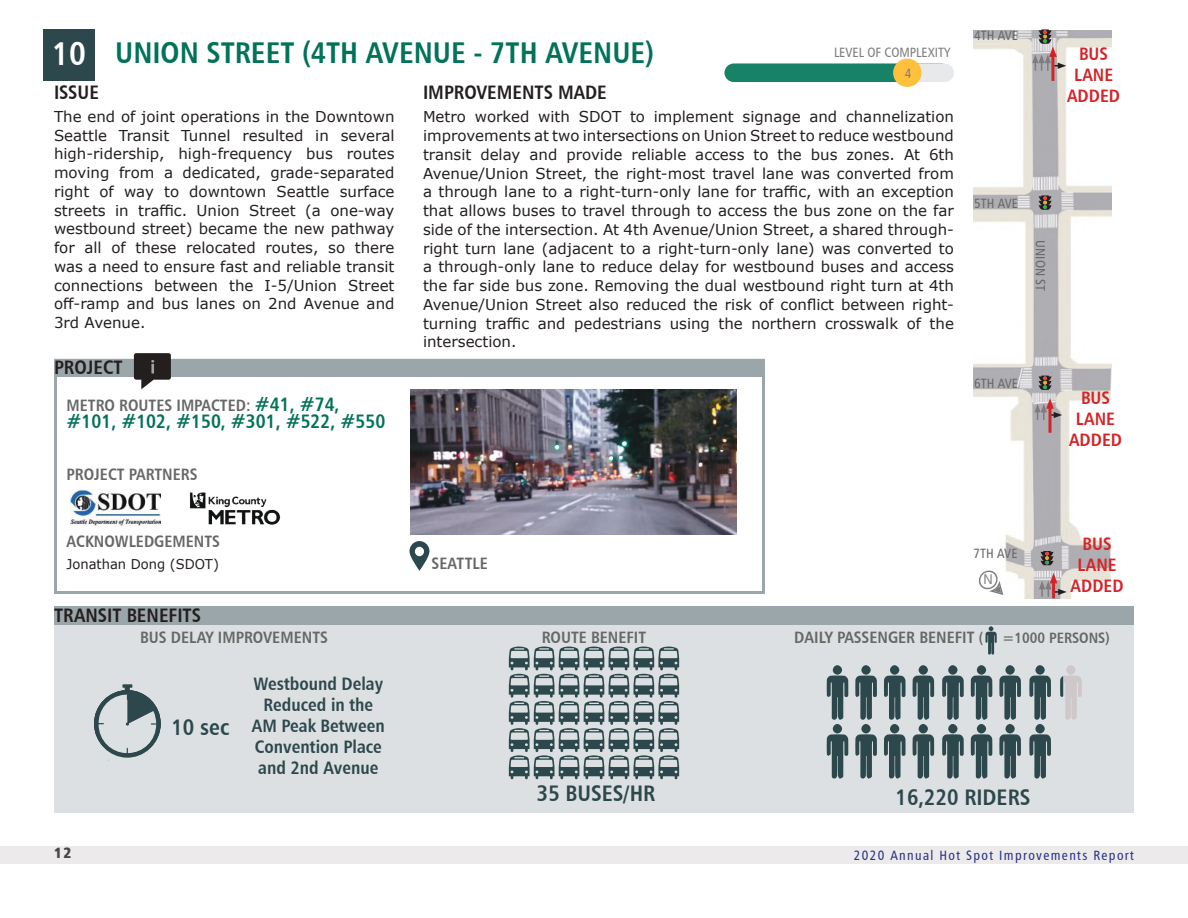
<style>
.page{position:relative;width:1188px;height:918px;background:#fff}
.page>*{position:absolute;margin:0;border:0;box-sizing:border-box;transform-origin:0 0}
.t1{font:30px "Humanist 777 BT Bold Condensed B";color:#027259}
.t2{font:30px "Humanist 777 BT Bold Condensed B";color:#fff}
.t3{font:22.5px "Humanist 777 BT Bold Condensed B";color:#2c484c}
.t4{font:19.5px "Humanist 777 BT Bold Condensed B";color:#241f1f}
.t5{font:19.5px "Humanist 777 BT Bold Condensed B";color:#027259}
.t6{font:18px/21px "Humanist 777 BT Bold Condensed B";color:#2c484c;text-align:center}
.t7{font:18px/21px "Humanist 777 BT Bold Condensed B";color:#d42429;text-align:center}
.t8{font:16.5px "Humanist 777 BT Bold Condensed B";color:#666866}
.t9{font:15px/18.8px "Verdana";color:#241f1f;text-align:justify}
.t10{font:15px "Humanist 777 BT Bold Condensed B";color:#666866}
.t11{font:15px "Humanist 777 BT Extra Black Cond B";color:#4a4647}
.t12{font:14.25px "Humanist 777 BT Roman Condensed B";color:#908a86;scale:1.16 1}
.t13{font:13.5px "Humanist 777 BT Roman Condensed B";letter-spacing:.1em;color:#283089}
.t14{font:13.5px "Humanist 777 BT Roman Condensed B";color:#666866}
.t15{font:13.5px "Humanist 777 BT Roman Condensed B";color:#7d7c7e}
.t16{font:13.5px "Verdana";color:#241f1f}
.s1{font-size:33px;color:#fff}
.s2{color:#fff}
.s3{font-size:19.5px;color:#027259}
.s4{font-size:15px}
</style>
<div class="page">
<div style="left:54px;top:610px;width:1080px;height:203px;background:#dde0e2"></div>
<div style="left:54px;top:606px;width:1080px;height:18px;background:#9ba6ab"></div>
<div style="left:0;top:846px;width:1188px;height:18px;background:#eceaea"></div>
<svg style="left:985px;top:626px;width:12px;height:29px"></svg>
<svg style="left:409px;top:541px;width:21px;height:30px"></svg>
<div style="left:725px;top:64px;width:229px;height:18px;background:#e7e9eb;border-radius:9px"></div>
<div style="left:54px;top:359px;width:711px;height:235px;border:3px solid #9ba6ab"></div>
<img style="left:974px;top:30px;width:138px;height:568px">
<div style="left:44px;top:29px;width:51px;height:52px;background:#2c484c"></div>
<svg style="left:978px;top:570px;width:25px;height:25px"></svg>
<svg style="left:1039px;top:195px;width:13px;height:15px"></svg>
<svg style="left:1039px;top:376px;width:13px;height:14px"></svg>
<svg style="left:1041px;top:551px;width:13px;height:14px"></svg>
<div style="left:54px;top:359px;width:711px;height:17px;background:#9ba6ab"></div>
<svg style="left:134px;top:353px;width:37px;height:36px"></svg>
<img style="left:70px;top:490px;width:91px;height:35px">
<img style="left:189px;top:492px;width:91px;height:33px">
<img style="left:410px;top:390px;width:327px;height:144px">
<svg style="left:509px;top:647px;width:170px;height:132px"></svg>
<div style="left:1066px;top:665px;width:10px;height:10px;background:#cfc8c8;border-radius:50%"></div>
<svg style="left:1060px;top:675px;width:22px;height:45px"></svg>
<svg style="left:913px;top:675px;width:21px;height:45px"></svg>
<div style="left:919px;top:665px;width:9px;height:10px;background:#2c484c;border-radius:50%"></div>
<svg style="left:884px;top:675px;width:22px;height:45px"></svg>
<div style="left:890px;top:665px;width:9px;height:10px;background:#2c484c;border-radius:50%"></div>
<svg style="left:855px;top:675px;width:22px;height:45px"></svg>
<svg style="left:861px;top:665px;width:10px;height:10px"></svg>
<svg style="left:999px;top:675px;width:22px;height:45px"></svg>
<svg style="left:1005px;top:665px;width:10px;height:10px"></svg>
<svg style="left:971px;top:675px;width:21px;height:45px"></svg>
<div style="left:977px;top:665px;width:9px;height:10px;background:#2c484c;border-radius:50%"></div>
<svg style="left:942px;top:675px;width:22px;height:45px"></svg>
<svg style="left:948px;top:665px;width:10px;height:10px"></svg>
<svg style="left:1029px;top:675px;width:22px;height:45px"></svg>
<svg style="left:1035px;top:665px;width:10px;height:10px"></svg>
<svg style="left:913px;top:734px;width:21px;height:45px"></svg>
<div style="left:919px;top:724px;width:9px;height:9px;background:#2c484c;border-radius:50%"></div>
<svg style="left:884px;top:734px;width:22px;height:45px"></svg>
<div style="left:890px;top:724px;width:9px;height:9px;background:#2c484c;border-radius:50%"></div>
<svg style="left:855px;top:734px;width:22px;height:45px"></svg>
<div style="left:861px;top:724px;width:10px;height:9px;background:#2c484c;border-radius:50%"></div>
<svg style="left:999px;top:734px;width:22px;height:45px"></svg>
<div style="left:1005px;top:724px;width:10px;height:9px;background:#2c484c;border-radius:50%"></div>
<svg style="left:971px;top:734px;width:21px;height:45px"></svg>
<div style="left:977px;top:724px;width:9px;height:9px;background:#2c484c;border-radius:50%"></div>
<svg style="left:942px;top:734px;width:22px;height:45px"></svg>
<div style="left:948px;top:724px;width:10px;height:9px;background:#2c484c;border-radius:50%"></div>
<svg style="left:1029px;top:734px;width:22px;height:45px"></svg>
<div style="left:1035px;top:724px;width:10px;height:9px;background:#2c484c;border-radius:50%"></div>
<svg style="left:827px;top:675px;width:21px;height:45px"></svg>
<div style="left:833px;top:665px;width:9px;height:10px;background:#2c484c;border-radius:50%"></div>
<svg style="left:827px;top:734px;width:21px;height:45px"></svg>
<div style="left:833px;top:724px;width:9px;height:9px;background:#2c484c;border-radius:50%"></div>
<hr style="left:1049px;top:406px;width:3px;height:27px;background:#d42429">
<svg style="left:1034px;top:398px;width:28px;height:22px"></svg>
<svg style="left:94px;top:684px;width:67px;height:77px"></svg>
<div style="left:94px;top:690px;width:67px;height:67px;border:3px solid #2c484c;border-radius:50%"></div>
<div style="left:725px;top:64px;width:183px;height:18px;background:#188269;border-radius:9px"></div>
<div style="left:893px;top:59px;width:29px;height:28px;background:#ffc03e;border-radius:50%"></div>
<hr style="left:1052px;top:581px;width:3px;height:17px;background:#d42429">
<svg style="left:1039px;top:573px;width:28px;height:24px"></svg>
<hr style="left:1051px;top:55px;width:3px;height:26px;background:#d42429">
<svg style="left:1032px;top:29px;width:34px;height:42px"></svg>
<h1 class="t1" style="left:52px;top:34px;width:603px"><span class="s1">10</span><span class="s2">.</span> UNION STREET (4TH AVENUE - 7TH AVENUE)</h1>
<h1 class="t2" style="left:54px;top:34px;width:32px">33</h1>
<p class="t15" style="left:834px;top:44px;width:118px">LEVEL OF COMPLEXITY</p>
<p class="t15" style="left:905px;top:65px;width:8px">4</p>
<h3 class="t4" style="left:54px;top:80px;width:46px">ISSUE</h3>
<p class="t9" style="left:54px;top:107px;width:342px">The end of joint operations in the Downtown Seattle Transit Tunnel resulted in several high-ridership, high-frequency bus routes moving from a dedicated, grade-separated right of way to downtown Seattle surface streets in traffic. Union Street (a one-way westbound street) became the new pathway for all of these relocated routes, so there was a need to ensure fast and reliable transit connections between the I-5/Union Street off-ramp and bus lanes on 2nd Avenue and 3rd Avenue.</p>
<h3 class="t4" style="left:54px;top:355px;width:70px">PROJECT</h3>
<p class="t8" style="left:67px;top:395px;width:275px">METRO ROUTES IMPACTED: <span class="s3">#41, #74,</span></p>
<h3 class="t5" style="left:67px;top:409px;width:320px">#101, #102, #150, #301, #522, #550</h3>
<p class="t8" style="left:67px;top:464px;width:133px">PROJECT PARTNERS</p>
<h3 class="t4" style="left:423px;top:80px;width:185px">IMPROVEMENTS MADE</h3>
<p class="t9" style="left:423px;top:107px;width:533px">Metro worked with SDOT to implement signage and channelization improvements at two intersections on Union Street to reduce westbound transit delay and provide reliable access to the bus zones. At 6th Avenue/Union Street, the right-most travel lane was converted from a through lane to a right-turn-only lane for traffic, with an exception that allows buses to travel through to access the bus zone on the far side of the intersection. At 4th Avenue/Union Street, a shared through&shy;right turn lane (adjacent to a right-turn-only lane) was converted to a through-only lane to reduce delay for westbound buses and access the far side bus zone. Removing the dual westbound right turn at 4th Avenue/Union Street also reduced the risk of conflict between right&shy;turning traffic and pedestrians using the northern crosswalk of the intersection.</p>
<p class="t14" style="left:974px;top:27px;width:45px">4TH AVE</p>
<p class="t14" style="left:974px;top:195px;width:45px">5TH AVE</p>
<p class="t14" style="left:1049px;top:240px;width:52px;rotate:90deg">UNION ST</p>
<p class="t14" style="left:974px;top:375px;width:45px">6TH AVE</p>
<p class="t7" style="left:1067px;top:43px;width:55px">BUS<br>LANE<br>ADDED</p>
<p class="t7" style="left:1069px;top:386px;width:55px">BUS<br>LANE<br>ADDED</p>
<p class="t8" style="left:67px;top:531px;width:155px">ACKNOWLEDGEMENTS</p>
<p class="t16" style="left:67px;top:555px;width:154px">Jonathan Dong (SDOT)</p>
<h3 class="t4" style="left:54px;top:603px;width:149px">TRANSIT BENEFITS</h3>
<p class="t8" style="left:432px;top:553px;width:58px">SEATTLE</p>
<p class="t14" style="left:974px;top:545px;width:45px">7TH AVE</p>
<p class="t12" style="left:983px;top:570px;width:10px">N</p>
<p class="t7" style="left:1071px;top:533px;width:55px">BUS<br>LANE<br>ADDED</p>
<p class="t8" style="left:140px;top:627px;width:189px">BUS DELAY IMPROVEMENTS</p>
<p class="t8" style="left:542px;top:627px;width:106px">ROUTE BENEFIT</p>
<p class="t8" style="left:794px;top:627px;width:190px">DAILY PASSENGER BENEFIT <span class="s4">(</span></p>
<p class="t10" style="left:1002px;top:628px;width:109px">=1000 PERSONS)</p>
<h2 class="t3" style="left:171px;top:713px;width:59px">10 sec</h2>
<p class="t6" style="left:252px;top:673px;width:134px">Westbound Delay<br>Reduced in the<br>AM Peak Between<br>Convention Place and 2nd Avenue</p>
<h2 class="t3" style="left:537px;top:779px;width:120px">35 BUSES/HR</h2>
<h2 class="t3" style="left:896px;top:783px;width:136px">16,220 RIDERS</h2>
<p class="t11" style="left:54px;top:843px;width:19px">12</p>
<p class="t13" style="left:854px;top:847px;width:282px">2020 Annual Hot Spot Improvements Report</p>
</div>
